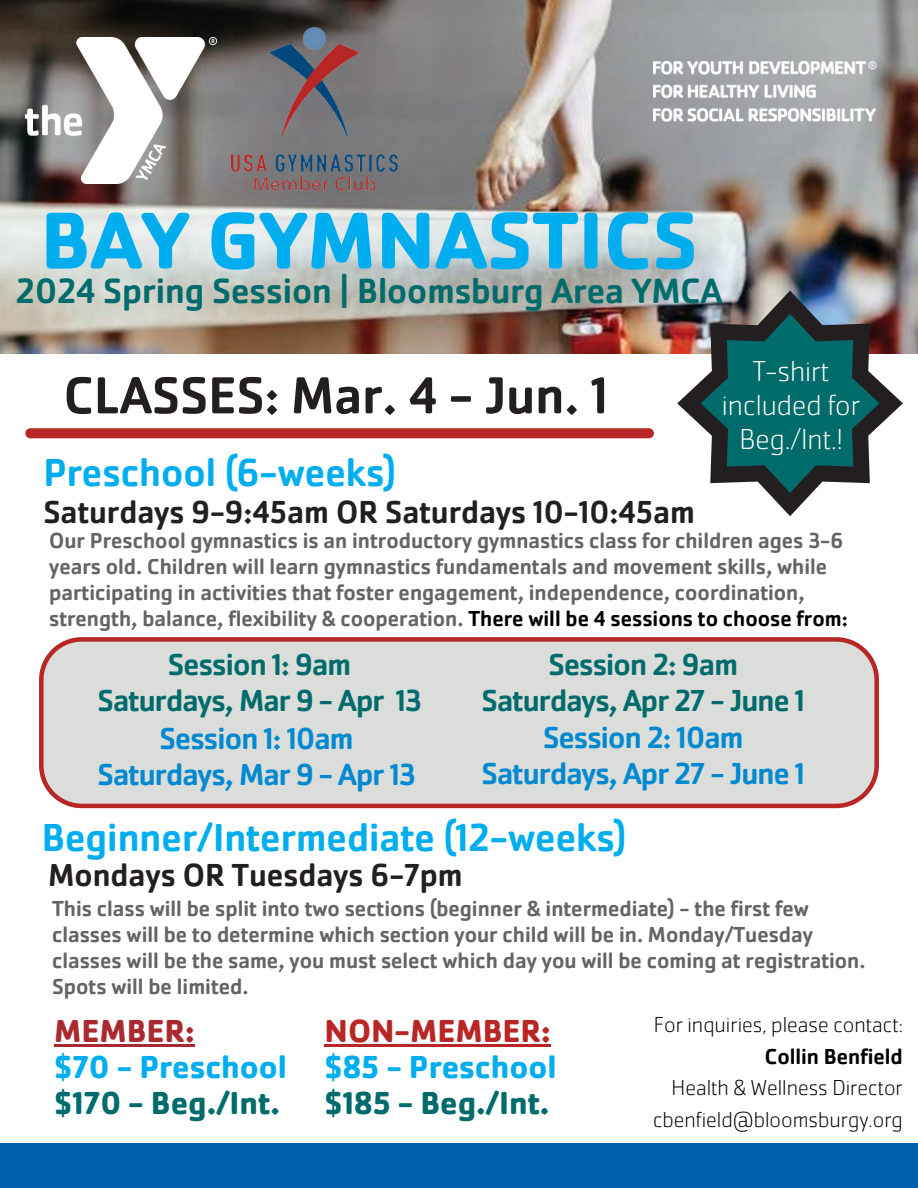
<style>
.page{position:relative;width:918px;height:1188px;background:#fff}
.page>*{position:absolute;margin:0;border:0;box-sizing:border-box;transform-origin:0 0}
.t1{font:700 83.55px "Cachet Pro";color:#00aeef}
.t2{font:500 54px "Cachet Pro";color:#231f20}
.t3{font:500 40.5px "Cachet Pro";color:#00aeef}
.t4{font:500 36.45px "Cachet Pro";color:#006b6b}
.t5{font:500 33px "Cachet Pro";color:#231f20}
.t6{font:700 33px "Cachet Pro";color:#006b6b}
.t7{font:700 33px "Cachet Pro";color:#00aeef}
.t8{font:700 33px "Cachet Pro";color:#b82626}
.t9{font:700 33px "Cachet Pro";color:#a92b31}
.t10{font:500 31.5px "Cachet Pro";letter-spacing:-.025em;color:#0089d0}
.t11{font:500 31.5px "Cachet Pro";letter-spacing:-.025em;color:#006b6b}
.t12{font:200 30px/33.8px "Cachet Pro";color:#fff;text-align:center}
.t13{font:500 22.5px/25.8px "Cachet Pro";color:#636466}
.t14{font:200 22.5px "Cachet Pro";color:#000}
.t15{font:500 22.5px "Cachet Pro";color:#000}
.s1{color:#000}
</style>
<div class="page">
<img style="left:0;top:0;width:918px;height:353px">
<img style="left:232px;top:27px;width:165px;height:165px">
<img style="left:25px;top:37px;width:192px;height:146px">
<img style="left:654px;top:62px;width:223px;height:59px">
<img style="left:677px;top:291px;width:226px;height:225px">
<svg style="left:701px;top:314px;width:179px;height:179px"></svg>
<div style="left:25px;top:428px;width:629px;height:10px;background:#b82626;border-radius:5px"></div>
<div style="left:0;top:1144px;width:918px;height:44px;background:#0060af"></div>
<svg style="left:39px;top:637px;width:840px;height:171px"></svg>
<hr style="left:54px;top:1044px;width:141px;height:2px;background:#a92b31">
<hr style="left:325px;top:1044px;width:226px;height:2px;background:#b82626">
<p class="t1" style="left:40px;top:188px;width:659px">BAY GYMNASTICS</p>
<p class="t4" style="left:16px;top:267px;width:708px">2024 Spring Session | Bloomsburg Area YMCA</p>
<p class="t12" style="left:722px;top:354px;width:140px">T-shirt included for<br>Beg./Int.!</p>
<p class="t2" style="left:64px;top:361px;width:546px">CLASSES: Mar. 4 - Jun. 1</p>
<p class="t3" style="left:43px;top:447px;width:355px">Preschool (6-weeks)</p>
<p class="t5" style="left:43px;top:491px;width:653px">Saturdays 9-9:45am OR Saturdays 10-10:45am</p>
<p class="t13" style="left:49px;top:527px;width:800px">Our Preschool gymnastics is an introductory gymnastics class for children ages 3-6 years old. Children will learn gymnastics fundamentals and movement skills, while participating in activities that foster engagement, independence, coordination, strength, balance, flexibility &amp; cooperation. <span class="s1">There will be 4 sessions to choose from:</span></p>
<p class="t11" style="left:168px;top:645px;width:185px">Session 1: 9am</p>
<p class="t11" style="left:97px;top:681px;width:326px">Saturdays, Mar 9 - Apr 13</p>
<p class="t10" style="left:160px;top:718px;width:196px">Session 1: 10am</p>
<p class="t10" style="left:97px;top:754px;width:320px">Saturdays, Mar 9 - Apr 13</p>
<p class="t11" style="left:548px;top:645px;width:191px">Session 2: 9am</p>
<p class="t11" style="left:481px;top:681px;width:325px">Saturdays, Apr 27 - June 1</p>
<p class="t10" style="left:543px;top:717px;width:202px">Session 2: 10am</p>
<p class="t10" style="left:481px;top:753px;width:325px">Saturdays, Apr 27 - June 1</p>
<p class="t3" style="left:42px;top:812px;width:586px">Beginner/Intermediate (12-weeks)</p>
<p class="t5" style="left:48px;top:854px;width:416px">Mondays OR Tuesdays 6-7pm</p>
<p class="t13" style="left:52px;top:896px;width:815px">This class will be split into two sections (beginner &amp; intermediate) - the first few classes will be to determine which section your child will be in. Monday/Tuesday classes will be the same, you must select which day you will be coming at registration.<br>Spots will be limited.</p>
<p class="t9" style="left:54px;top:1010px;width:142px">MEMBER:</p>
<p class="t7" style="left:54px;top:1046px;width:234px">$70 - Preschool</p>
<p class="t6" style="left:54px;top:1082px;width:227px">$170 - Beg./Int.</p>
<p class="t14" style="left:654px;top:1010px;width:251px">For inquiries, please contact:</p>
<p class="t15" style="left:765px;top:1042px;width:140px">Collin Benfield</p>
<p class="t14" style="left:672px;top:1073px;width:233px">Health &amp; Wellness Director</p>
<p class="t14" style="left:653px;top:1105px;width:251px">cbenfield@bloomsburgy.org</p>
<p class="t8" style="left:325px;top:1010px;width:228px">NON-MEMBER:</p>
<p class="t7" style="left:325px;top:1046px;width:233px">$85 - Preschool</p>
<p class="t6" style="left:325px;top:1082px;width:226px">$185 - Beg./Int.</p>
</div>
